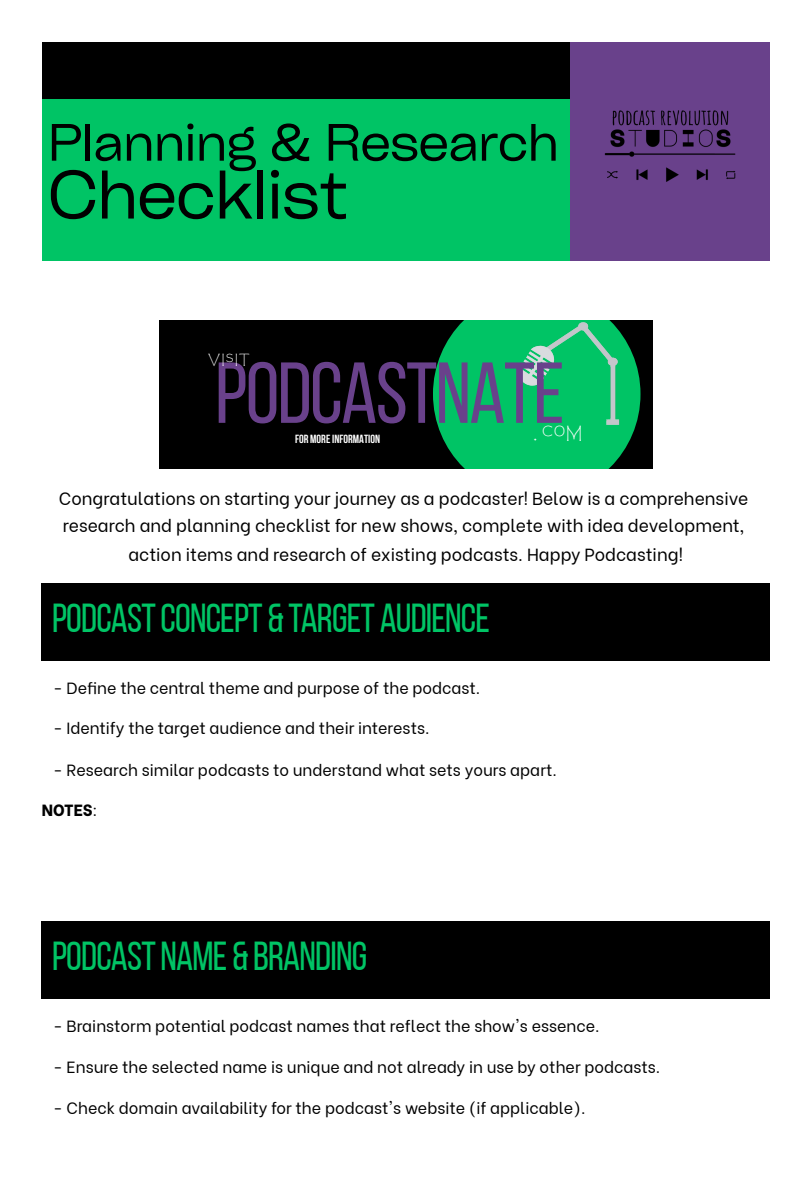
<style>
.page{position:relative;width:810px;height:1181px;background:#fff}
.page>*{position:absolute;margin:0;border:0;box-sizing:border-box;transform-origin:0 0}
.t1{font:86.25px "Bebas Neue";letter-spacing:-.02em;color:#69418b}
.t2{font:65.7px "Cy Grotesk Key";letter-spacing:-.025em;color:#000}
.t3{font:50.25px "Cy Grotesk Key";letter-spacing:-.025em;color:#000}
.t4{font:40.35px "Bebas Neue";letter-spacing:-.02em;color:#00c465}
.t5{font:18.9px "Reborn";color:#fff}
.t6{font:17.55px/27.8px "Be Vietnam";color:#000;text-align:center}
.t7{font:16.2px "Be Vietnam";color:#000}
.t8{font:800 16.2px "Be Vietnam";color:#000}
.t9{font:15.3px "Reborn";color:#fff}
.t10{font:700 11.7px "Bebas Neue";color:#fff}
.s1{font-weight:400}
</style>
<div class="page">
<div style="left:42px;top:42px;width:727px;height:218px;background:#00c465"></div>
<div style="left:42px;top:42px;width:727px;height:56px;background:#000"></div>
<img style="left:554px;top:42px;width:216px;height:218px">
<div style="left:159px;top:320px;width:493px;height:148px;background:#000"></div>
<svg style="left:433px;top:357px;width:7px;height:75px"></svg>
<img style="left:440px;top:320px;width:201px;height:148px">
<div style="left:42px;top:584px;width:728px;height:76px;background:#000"></div>
<div style="left:42px;top:921px;width:728px;height:77px;background:#000"></div>
<p class="t3" style="left:48px;top:110px;width:513px">Planning &amp; Research</p>
<p class="t2" style="left:48px;top:153px;width:303px">Checklist</p>
<p class="t9" style="left:207px;top:353px;width:45px">visit</p>
<p class="t1" style="left:215px;top:358px;width:351px">PODCASTNATE</p>
<p class="t5" style="left:534px;top:424px;width:50px">.com</p>
<p class="t10" style="left:295px;top:434px;width:87px">FOR MOREINFORMATION</p>
<p class="t6" style="left:59px;top:483px;width:691px">Congratulations on starting your journey as a podcaster! Below is a comprehensive research and planning checklist for new shows, complete with idea development, action items and research of existing podcasts. Happy Podcasting!</p>
<p class="t4" style="left:52px;top:602px;width:439px">PODCASTCONCEPT &amp; TARGET AUDIENCE</p>
<p class="t7" style="left:53px;top:674px;width:429px">- Define the central theme and purpose of the podcast.</p>
<p class="t7" style="left:53px;top:715px;width:378px">- Identify the target audience and their interests.</p>
<p class="t7" style="left:53px;top:756px;width:505px">- Research similar podcasts to understand what sets yours apart.</p>
<p class="t8" style="left:42px;top:797px;width:57px">NOTES<span class="s1">:</span></p>
<p class="t4" style="left:52px;top:939px;width:317px">PODCAST NAME &amp; BRANDING</p>
<p class="t7" style="left:53px;top:1012px;width:548px">- Brainstorm potential podcast names that reflect the show's essence.</p>
<p class="t7" style="left:53px;top:1053px;width:609px">- Ensure the selected name is unique and not already in use by other podcasts.</p>
<p class="t7" style="left:53px;top:1094px;width:534px">- Check domain availability for the podcast's website (if applicable).</p>
</div>
